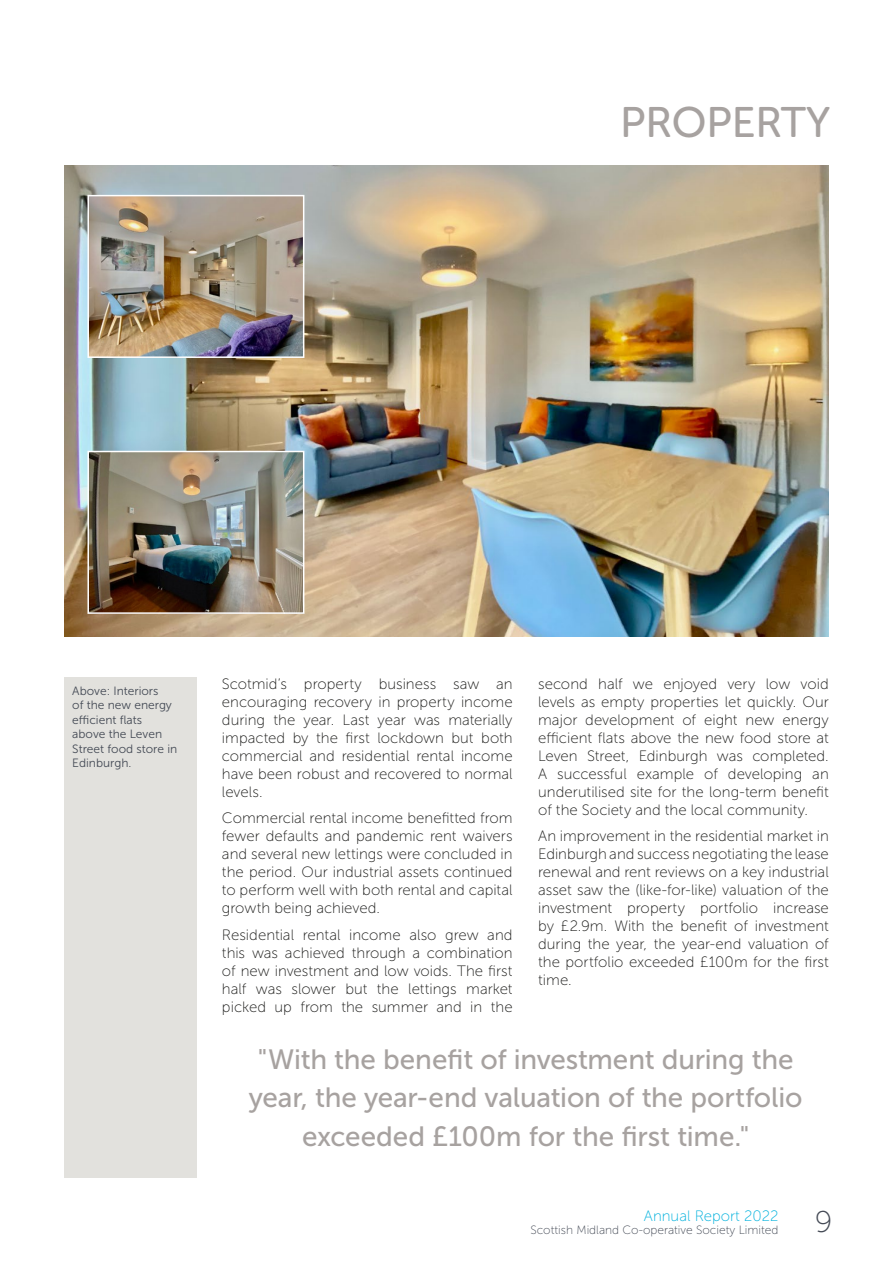
<style>
.page{position:relative;width:893px;height:1263px;background:#fff}
.page>*{position:absolute;margin:0;border:0;box-sizing:border-box;transform-origin:0 0}
.t1{font:42.6px "Museo Sans Rounded 500";color:#a7a2a0}
.t2{font:30px "Museo Sans 100";color:#444a55}
.t3{font:27.9px/38.2px "Museo Sans 500";letter-spacing:-.005em;color:#a7a2a0;text-align:center}
.t4{font:15px/18px "Museo Sans 100";color:#1d1d1b;text-align:justify}
.t5{font:15px "Museo Sans 100";color:#00b1dd}
.t6{font:12px/14.4px "Museo Sans 300";color:#444a55}
.t7{font:12px "Museo Sans 100";color:#444a55}
</style>
<div class="page">
<div style="left:64px;top:677px;width:132px;height:501px;background:#e2e1dd"></div>
<img style="left:65px;top:166px;width:763px;height:470px">
<img style="left:90px;top:198px;width:211px;height:157px">
<div style="left:87px;top:195px;width:217px;height:163px;border:2px solid #fff"></div>
<img style="left:90px;top:454px;width:211px;height:157px">
<div style="left:87px;top:451px;width:217px;height:163px;border:2px solid #fff"></div>
<h1 class="t1" style="left:620px;top:99px;width:212px">PROPERTY</h1>
<p class="t6" style="left:72px;top:684px;width:106px">Above: Interiors<br>of the new energy efficient flats above the Leven<br>Street food store in<br>Edinburgh.</p>
<p class="t4" style="left:222px;top:675px;width:292px">Scotmid’s property business saw an encouraging recovery in property income during the year. Last year was materially impacted by the first lockdown but both commercial and residential rental income have been robust and recovered to normal levels.</p>
<p class="t4" style="left:222px;top:809px;width:292px">Commercial rental income benefitted from fewer defaults and pandemic rent waivers and several new lettings were concluded in the period. Our industrial assets continued to perform well with both rental and capital growth being achieved.</p>
<p class="t4" style="left:222px;top:926px;width:292px">Residential rental income also grew and this was achieved through a combination of new investment and low voids. The first half was slower but the lettings market picked up from the summer and in the</p>
<p class="t4" style="left:538px;top:675px;width:292px">second half we enjoyed very low void levels as empty properties let quickly. Our major development of eight new energy efficient flats above the new food store at Leven Street, Edinburgh was completed.<br>A successful example of developing an underutilised site for the long-term benefit of the Society and the local community.</p>
<p class="t4" style="left:538px;top:827px;width:292px">An improvement in the residential market in Edinburgh and success negotiating the lease renewal and rent reviews on a key industrial asset saw the (like-for-like) valuation of the investment property portfolio increase by £2.9m. With the benefit of investment during the year, the year-end valuation of the portfolio exceeded £100m for the first time.</p>
<h3 class="t3" style="left:249px;top:1040px;width:555px">"With the benefit of investment during the year, the year-end valuation of the portfolio exceeded £100m for the first time."</h3>
<p class="t5" style="left:644px;top:1208px;width:136px">Annual Report 2022</p>
<p class="t7" style="left:530px;top:1224px;width:250px">Scottish Midland Co-operative Society Limited</p>
<h2 class="t2" style="left:815px;top:1206px;width:19px">9</h2>
</div>
